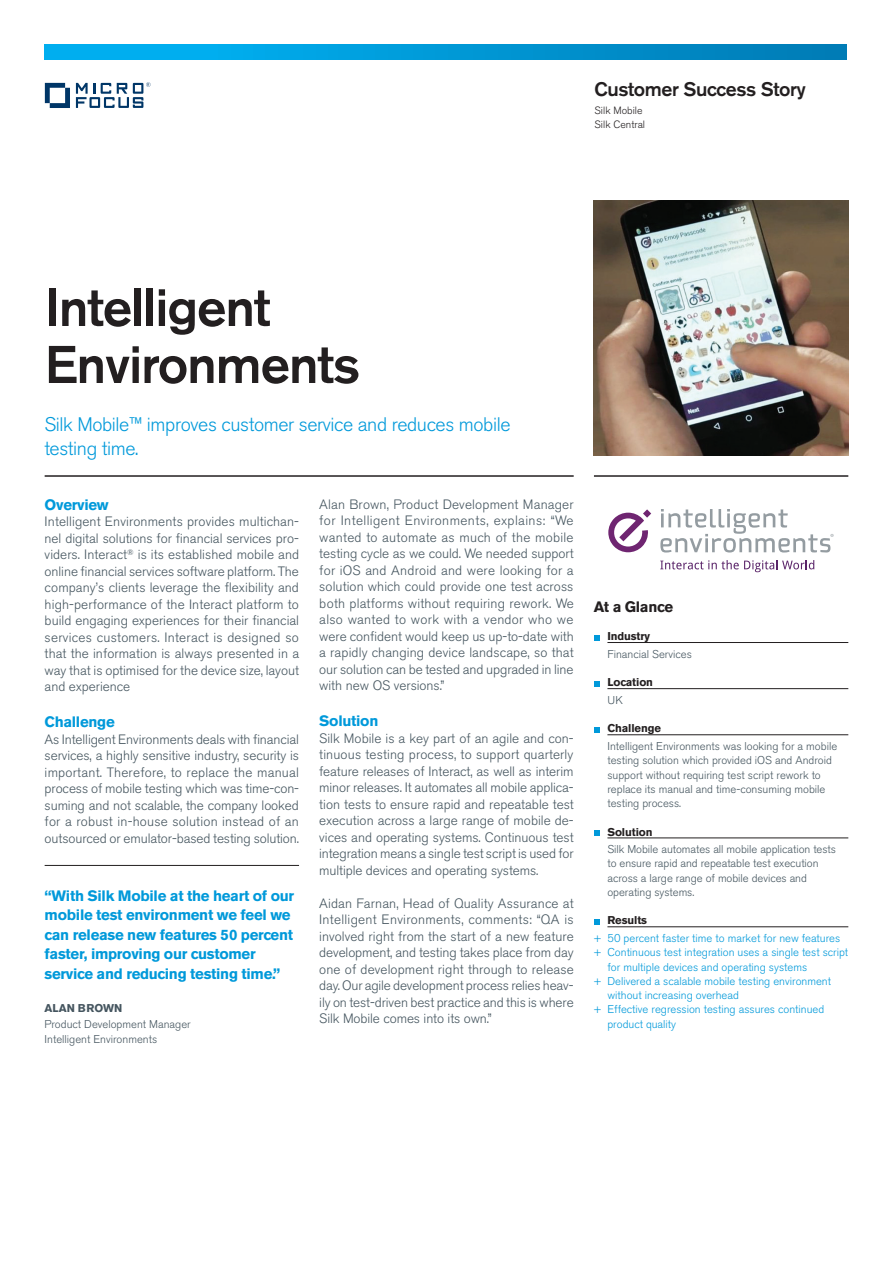
<style>
.page{position:relative;width:893px;height:1263px;background:#fff}
.page>*{position:absolute;margin:0;border:0;box-sizing:border-box;transform-origin:0 0}
.headline_36_38-black{font:500 52.5px/57px "Akzidenz Grotesk BE";letter-spacing:-.02em;color:#231f20}
.intro1_13_16-lt__gre{font:300 19.5px/24px "Akzidenz Grotesk BE";letter-spacing:-.02em;color:#0099da}
.collateral_name_13_1{font:500 19.5px "Akzidenz Grotesk BE";letter-spacing:-.02em;color:#231f20}
.pull_quote_10_13-red{font:700 15px/19.5px "Akzidenz Grotesk BE";letter-spacing:-.02em;color:#0099da}
.subhead_10_13-red{font:700 15px "Akzidenz Grotesk BE";letter-spacing:-.02em;color:#0099da}
.subhead_10_13-black{font:700 15px "Akzidenz Grotesk BE";letter-spacing:-.02em;color:#231f20}
.body_9_11{font:300 13.5px/16.5px "Akzidenz Grotesk BE";letter-spacing:-.005em;color:#45555f;text-align:justify}
.caption_7_5_9_5-grey{font:300 11.25px/14.2px "Akzidenz Grotesk BE";color:#45555f}
.caption_7_5_9_5_ital{font:300 11.25px/14.2px "Akzidenz Grotesk BE";color:#0099da}
.caption_7_5_9_5_rule{font:700 11.25px "Akzidenz Grotesk BE";letter-spacing:-.01em;color:#231f20}
.quote_title_7_5_11_i{font:300 11.25px "Akzidenz Grotesk BE";color:#45555f}
.quote_company_7_5_9{font:300 11.25px "Akzidenz Grotesk BE";color:#45555f}
.quote_name_7_5_11-gr{font:700 11.25px "Akzidenz Grotesk BE";color:#45555f}
.caption_7_9_5-black{font:300 10.5px "Akzidenz Grotesk BE";color:#231f20}
</style>
<div class="page">
<hr style="left:45px;top:475px;width:529px;height:2px;background:#231f20">
<hr style="left:594px;top:475px;width:254px;height:2px;background:#231f20">
<img style="left:594px;top:201px;width:254px;height:254px">
<hr style="left:607px;top:642px;width:241px;height:1px;background:#231f20">
<hr style="left:607px;top:688px;width:241px;height:1px;background:#231f20">
<hr style="left:607px;top:734px;width:241px;height:1px;background:#231f20">
<hr style="left:607px;top:838px;width:241px;height:1px;background:#231f20">
<hr style="left:607px;top:926px;width:241px;height:1px;background:#231f20">
<svg style="left:594px;top:635px;width:5px;height:5px"></svg>
<svg style="left:594px;top:681px;width:5px;height:5px"></svg>
<svg style="left:594px;top:727px;width:5px;height:5px"></svg>
<svg style="left:594px;top:830px;width:5px;height:5px"></svg>
<svg style="left:594px;top:919px;width:5px;height:5px"></svg>
<svg style="left:45px;top:45px;width:801px;height:14px;background:#0098d6"></svg>
<svg style="left:45px;top:83px;width:25px;height:25px"></svg>
<svg style="left:76px;top:82px;width:75px;height:26px"></svg>
<hr style="left:45px;top:865px;width:254px;height:1px;background:#231f20">
<svg style="left:608px;top:509px;width:43px;height:43px"></svg>
<svg style="left:660px;top:509px;width:174px;height:44px"></svg>
<svg style="left:660px;top:560px;width:154px;height:12px"></svg>
<p class="collateral_name_13_1" style="left:594px;top:77px;width:213px">Customer Success Story</p>
<p class="caption_7_9_5-black" style="left:595px;top:104px;width:49px">Silk Mobile</p>
<p class="caption_7_9_5-black" style="left:595px;top:118px;width:52px">Silk Central</p>
<p class="headline_36_38-black" style="left:45px;top:279px;width:317px">Intelligent<br>Environments</p>
<p class="intro1_13_16-lt__gre" style="left:44px;top:413px;width:468px">Silk Mobile™ improves customer service and reduces mobile testing time.</p>
<p class="subhead_10_13-red" style="left:45px;top:496px;width:66px">Overview</p>
<p class="body_9_11" style="left:45px;top:514px;width:256px">Intelligent Environments provides multichan&shy;nel digital solutions for financial services pro&shy;viders. Interact<sup>®</sup> is its established mobile and online financial services software platform. The company’s clients leverage the flexibility and high-performance of the Interact platform to build engaging experiences for their financial services customers. Interact is designed so that the information is always presented in a way that is optimised for the device size, layout and experience</p>
<p class="subhead_10_13-red" style="left:45px;top:713px;width:72px">Challenge</p>
<p class="body_9_11" style="left:45px;top:731px;width:256px">As Intelligent Environments deals with financial services, a highly sensitive industry, security is important. Therefore, to replace the manual process of mobile testing which was time-con&shy;suming and not scalable, the company looked for a robust in-house solution instead of an outsourced or emulator-based testing solution.</p>
<p class="pull_quote_10_13-red" style="left:45px;top:886px;width:251px">“With Silk Mobile at the heart of our mobile test environment we feel we can release new features 50 percent faster, improving our customer service and reducing testing time.”</p>
<p class="quote_name_7_5_11-gr" style="left:45px;top:1001px;width:79px">ALAN BROWN</p>
<p class="quote_title_7_5_11_i" style="left:45px;top:1018px;width:148px">Product Development Manager</p>
<p class="quote_company_7_5_9" style="left:45px;top:1032px;width:114px">Intelligent Environments</p>
<p class="body_9_11" style="left:319px;top:496px;width:256px">Alan Brown, Product Development Manager for Intelligent Environments, explains: “We wanted to automate as much of the mobile testing cycle as we could. We needed support for iOS and Android and were looking for a solution which could provide one test across both platforms without requiring rework. We also wanted to work with a vendor who we were confident would keep us up-to-date with a rapidly changing device landscape, so that our solution can be tested and upgraded in line with new OS versions.”</p>
<p class="subhead_10_13-red" style="left:319px;top:712px;width:61px">Solution</p>
<p class="body_9_11" style="left:319px;top:730px;width:256px">Silk Mobile is a key part of an agile and con&shy;tinuous testing process, to support quarterly feature releases of Interact, as well as interim minor releases. It automates all mobile applica&shy;tion tests to ensure rapid and repeatable test execution across a large range of mobile de&shy;vices and operating systems. Continuous test integration means a single test script is used for multiple devices and operating systems.</p>
<p class="body_9_11" style="left:319px;top:895px;width:256px">Aidan Farnan, Head of Quality Assurance at Intelligent Environments, comments: “QA is involved right from the start of a new feature development, and testing takes place from day one of development right through to release day. Our agile development process relies heav&shy;ily on test-driven best practice and this is where Silk Mobile comes into its own.”</p>
<p class="subhead_10_13-black" style="left:594px;top:598px;width:81px">At a Glance</p>
<p class="caption_7_5_9_5_rule" style="left:607px;top:630px;width:44px">Industry</p>
<p class="caption_7_5_9_5-grey" style="left:607px;top:647px;width:86px">Financial Services</p>
<p class="caption_7_5_9_5_rule" style="left:607px;top:676px;width:47px">Location</p>
<p class="caption_7_5_9_5-grey" style="left:607px;top:693px;width:17px">UK</p>
<p class="caption_7_5_9_5_rule" style="left:607px;top:722px;width:55px">Challenge</p>
<p class="caption_7_5_9_5-grey" style="left:607px;top:739px;width:231px">Intelligent Environments was looking for a mobile testing solution which provided iOS and Android support without requiring test script rework to replace its manual and time-consuming mobile testing process.</p>
<p class="caption_7_5_9_5_rule" style="left:607px;top:825px;width:47px">Solution</p>
<p class="caption_7_5_9_5-grey" style="left:607px;top:842px;width:230px">Silk Mobile automates all mobile application tests to ensure rapid and repeatable test execution across a large range of mobile devices and operating systems.</p>
<p class="caption_7_5_9_5_rule" style="left:607px;top:914px;width:41px">Results</p>
<p class="caption_7_5_9_5_ital" style="left:594px;top:931px;width:248px">+ 50 percent faster time to market for new features</p>
<p class="caption_7_5_9_5_ital" style="left:607px;top:945px;width:242px;text-indent:-14px">+ Continuous test integration uses a single test script for multiple devices and operating systems</p>
<p class="caption_7_5_9_5_ital" style="left:607px;top:974px;width:225px;text-indent:-14px">+ Delivered a scalable mobile testing environment without increasing overhead</p>
<p class="caption_7_5_9_5_ital" style="left:607px;top:1002px;width:218px;text-indent:-14px">+ Effective regression testing assures continued product quality</p>
</div>
